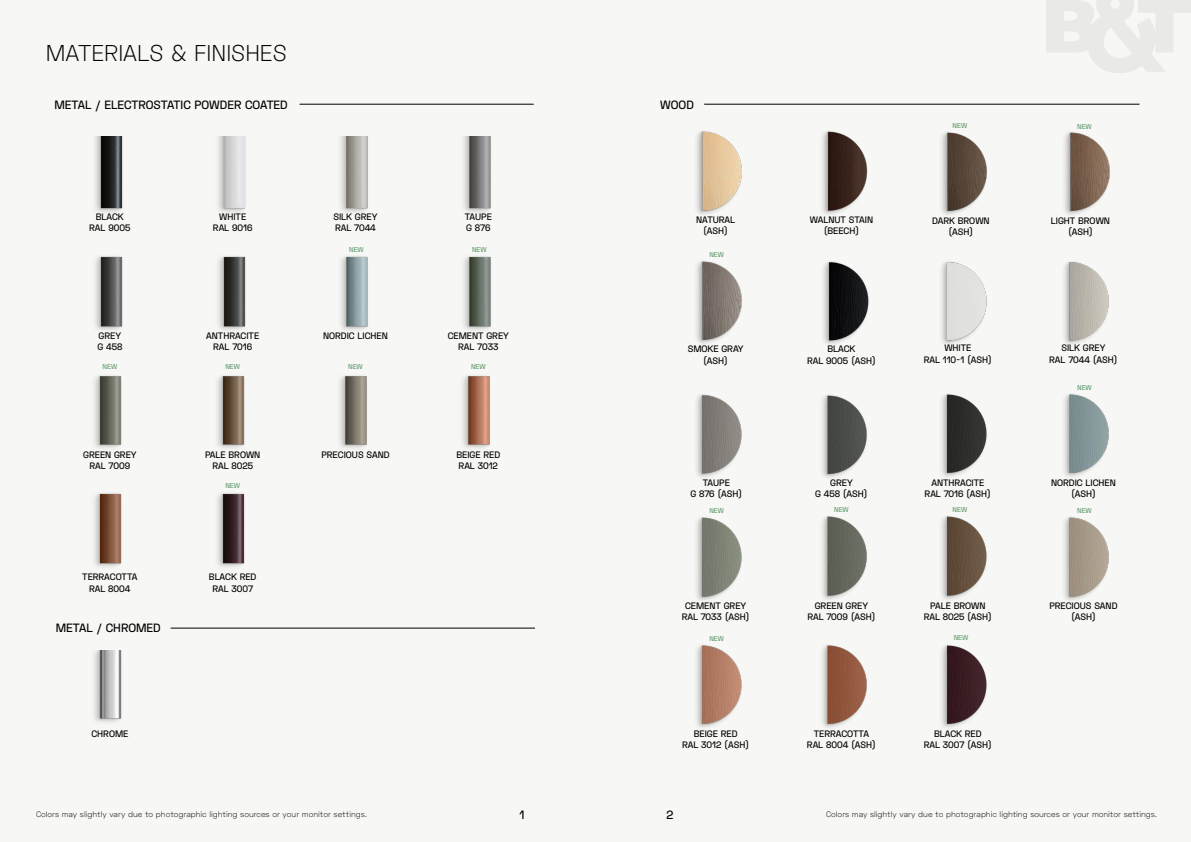
<style>
.page{position:relative;width:1191px;height:842px;background:#f4f4f1}
.page>*{position:absolute;margin:0;border:0;box-sizing:border-box;transform-origin:0 0}
.t1{font:300 22.8px "Space Grotesk";color:#000}
.t2{font:500 12px "Space Grotesk";color:#000}
.t3{font:500 9.3px/11.2px "Space Grotesk";color:#000;text-align:center}
.t4{font:300 8px "Space Grotesk";color:#000}
.t5{font:500 7px "Space Grotesk";color:#649e72}
</style>
<div class="page">
<hr style="left:299px;top:104px;width:235px;height:1px;background:#000">
<img style="left:95px;top:137px;width:28px;height:75px">
<img style="left:218px;top:137px;width:28px;height:75px">
<img style="left:341px;top:137px;width:27px;height:75px">
<img style="left:464px;top:137px;width:27px;height:75px">
<img style="left:95px;top:256px;width:28px;height:74px">
<img style="left:218px;top:256px;width:28px;height:74px">
<img style="left:341px;top:256px;width:27px;height:74px">
<img style="left:464px;top:256px;width:27px;height:74px">
<img style="left:94px;top:376px;width:28px;height:72px">
<img style="left:217px;top:376px;width:28px;height:72px">
<img style="left:340px;top:376px;width:27px;height:72px">
<img style="left:463px;top:376px;width:27px;height:72px">
<img style="left:94px;top:493px;width:28px;height:74px">
<img style="left:217px;top:493px;width:28px;height:74px">
<img style="left:94px;top:650px;width:28px;height:72px">
<hr style="left:171px;top:628px;width:364px;height:1px;background:#000">
<hr style="left:704px;top:104px;width:435px;height:1px;background:#000">
<img style="left:823px;top:262px;width:46px;height:82px">
<img style="left:697px;top:131px;width:45px;height:83px">
<img style="left:942px;top:262px;width:45px;height:82px">
<img style="left:822px;top:395px;width:45px;height:82px">
<img style="left:942px;top:394px;width:45px;height:82px">
<img style="left:1064px;top:262px;width:45px;height:82px">
<img style="left:822px;top:645px;width:45px;height:82px">
<img style="left:942px;top:132px;width:45px;height:83px">
<img style="left:697px;top:395px;width:45px;height:82px">
<img style="left:822px;top:131px;width:46px;height:83px">
<img style="left:697px;top:261px;width:45px;height:83px">
<img style="left:1065px;top:132px;width:45px;height:83px">
<img style="left:822px;top:516px;width:45px;height:83px">
<img style="left:942px;top:516px;width:45px;height:83px">
<img style="left:1064px;top:517px;width:45px;height:83px">
<img style="left:697px;top:645px;width:45px;height:82px">
<img style="left:942px;top:645px;width:45px;height:82px">
<img style="left:1064px;top:394px;width:45px;height:82px">
<img style="left:697px;top:517px;width:45px;height:83px">
<svg style="left:1047px;top:0;width:144px;height:73px"></svg>
<p class="t1" style="left:46px;top:39px;width:242px">MATERIALS &amp; FINISHES</p>
<p class="t2" style="left:54px;top:97px;width:235px">METAL / ELECTROSTATIC POWDER COATED</p>
<p class="t3" style="left:89px;top:211px;width:43px">BLACK<br>RAL 9005</p>
<p class="t3" style="left:219px;top:211px;width:29px">WHITE</p>
<p class="t3" style="left:213px;top:223px;width:41px">RAL 9016</p>
<p class="t3" style="left:333px;top:211px;width:46px">SILK GREY</p>
<p class="t3" style="left:335px;top:223px;width:42px">RAL 7044</p>
<p class="t3" style="left:465px;top:211px;width:29px;text-align:left">TAUPE<br>G 876</p>
<p class="t5" style="left:349px;top:245px;width:16px">NEW</p>
<p class="t5" style="left:472px;top:245px;width:16px">NEW</p>
<p class="t3" style="left:97px;top:330px;width:26px;text-align:left">GREY<br>G 458</p>
<p class="t3" style="left:206px;top:330px;width:54px">ANTHRACITE</p>
<p class="t3" style="left:213px;top:341px;width:40px">RAL 7016</p>
<p class="t3" style="left:323px;top:330px;width:66px">NORDIC LICHEN</p>
<p class="t3" style="left:448px;top:330px;width:63px">CEMENT GREY<br>RAL 7033</p>
<p class="t5" style="left:103px;top:362px;width:16px">NEW</p>
<p class="t5" style="left:225px;top:362px;width:16px">NEW</p>
<p class="t5" style="left:348px;top:362px;width:16px">NEW</p>
<p class="t5" style="left:471px;top:362px;width:16px">NEW</p>
<p class="t3" style="left:83px;top:449px;width:55px">GREEN GREY</p>
<p class="t3" style="left:90px;top:460px;width:42px">RAL 7009</p>
<p class="t3" style="left:82px;top:571px;width:57px">TERRACOTTA<br>RAL 8004</p>
<p class="t2" style="left:56px;top:620px;width:106px">METAL / CHROMED</p>
<p class="t3" style="left:91px;top:728px;width:38px">CHROME</p>
<p class="t3" style="left:205px;top:449px;width:57px">PALE BROWN</p>
<p class="t3" style="left:321px;top:449px;width:70px">PRECIOUS SAND</p>
<p class="t3" style="left:212px;top:460px;width:42px">RAL 8025</p>
<p class="t5" style="left:225px;top:481px;width:16px">NEW</p>
<p class="t3" style="left:209px;top:571px;width:49px">BLACK RED</p>
<p class="t3" style="left:212px;top:583px;width:42px">RAL 3007</p>
<p class="t3" style="left:456px;top:449px;width:45px;text-align:left">BEIGE RED<br>RAL 3012</p>
<p class="t2" style="left:660px;top:97px;width:35px">WOOD</p>
<p class="t5" style="left:952px;top:121px;width:16px">NEW</p>
<p class="t5" style="left:1077px;top:122px;width:16px">NEW</p>
<p class="t3" style="left:696px;top:214px;width:40px">NATURAL</p>
<p class="t3" style="left:703px;top:225px;width:26px">(ASH)</p>
<p class="t3" style="left:809px;top:214px;width:65px">WALNUT STAIN</p>
<p class="t3" style="left:823px;top:225px;width:37px">(BEECH)</p>
<p class="t3" style="left:932px;top:215px;width:59px">DARK BROWN</p>
<p class="t3" style="left:948px;top:226px;width:26px">(ASH)</p>
<p class="t3" style="left:1050px;top:215px;width:61px">LIGHT BROWN</p>
<p class="t3" style="left:1068px;top:226px;width:26px">(ASH)</p>
<p class="t5" style="left:709px;top:250px;width:16px">NEW</p>
<p class="t3" style="left:687px;top:344px;width:57px">SMOKE GRAY</p>
<p class="t3" style="left:703px;top:355px;width:26px">(ASH)</p>
<p class="t3" style="left:807px;top:344px;width:70px">BLACK<br>RAL 9005 (ASH)</p>
<p class="t3" style="left:944px;top:343px;width:29px">WHITE</p>
<p class="t3" style="left:923px;top:354px;width:70px">RAL 110-1 (ASH)</p>
<p class="t3" style="left:1061px;top:343px;width:46px">SILK GREY</p>
<p class="t3" style="left:1049px;top:354px;width:70px">RAL 7044 (ASH)</p>
<p class="t5" style="left:1077px;top:383px;width:16px">NEW</p>
<p class="t3" style="left:690px;top:477px;width:53px">TAUPE<br>G 876 (ASH)</p>
<p class="t3" style="left:815px;top:477px;width:54px">GREY<br>G 458 (ASH)</p>
<p class="t3" style="left:931px;top:477px;width:54px">ANTHRACITE</p>
<p class="t3" style="left:924px;top:488px;width:68px">RAL 7016 (ASH)</p>
<p class="t3" style="left:1051px;top:477px;width:66px">NORDIC LICHEN (ASH)</p>
<p class="t5" style="left:709px;top:505px;width:16px">NEW</p>
<p class="t5" style="left:834px;top:504px;width:16px">NEW</p>
<p class="t5" style="left:952px;top:504px;width:16px">NEW</p>
<p class="t5" style="left:1077px;top:505px;width:16px">NEW</p>
<p class="t3" style="left:681px;top:600px;width:69px">CEMENT GREY<br>RAL 7033 (ASH)</p>
<p class="t3" style="left:814px;top:600px;width:55px">GREEN GREY</p>
<p class="t3" style="left:807px;top:611px;width:70px">RAL 7009 (ASH)</p>
<p class="t3" style="left:923px;top:600px;width:70px">PALE BROWN<br>RAL 8025 (ASH)</p>
<p class="t3" style="left:1049px;top:600px;width:70px">PRECIOUS SAND (ASH)</p>
<p class="t5" style="left:709px;top:634px;width:16px">NEW</p>
<p class="t5" style="left:953px;top:633px;width:16px">NEW</p>
<p class="t3" style="left:682px;top:728px;width:68px">BEIGE RED<br>RAL 3012 (ASH)</p>
<p class="t3" style="left:807px;top:728px;width:70px">TERRACOTTA<br>RAL 8004 (ASH)</p>
<p class="t3" style="left:934px;top:728px;width:49px">BLACK RED</p>
<p class="t3" style="left:923px;top:739px;width:70px">RAL 3007 (ASH)</p>
<p class="t2" style="left:519px;top:807px;width:6px">1</p>
<p class="t2" style="left:666px;top:807px;width:8px">2</p>
<p class="t4" style="left:36px;top:808px;width:332px">Colors may slightly vary due to photographic lighting sources or your monitor settings.</p>
<p class="t4" style="left:826px;top:808px;width:332px">Colors may slightly vary due to photographic lighting sources or your monitor settings.</p>
</div>
